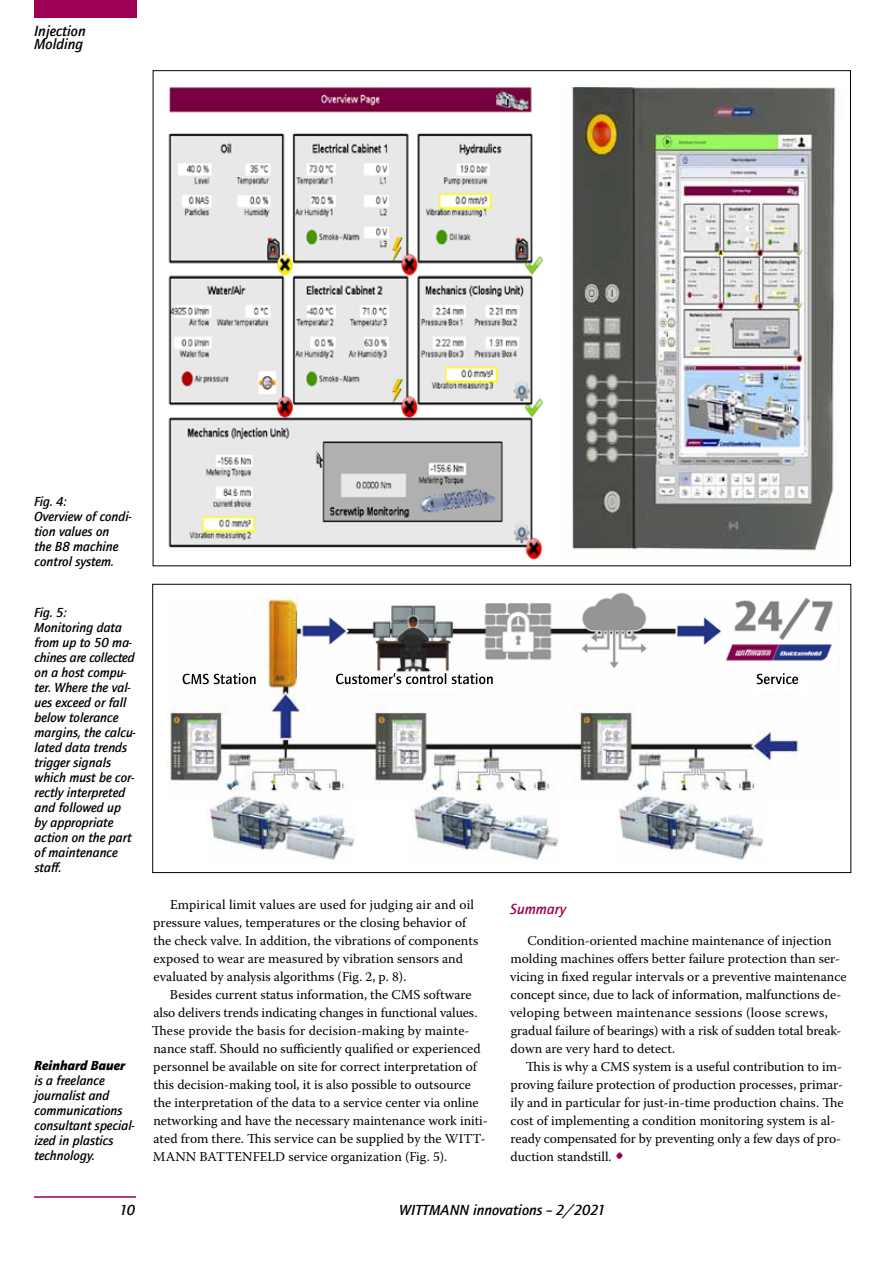
<style>
.page{position:relative;width:893px;height:1263px;background:#fff}
.page>*{position:absolute;margin:0;border:0;box-sizing:border-box;transform-origin:0 0}
.t1{font:italic 500 15px/13.5px "Quay Sans ITC Com";color:#000}
.t2{font:italic 500 15px "Quay Sans ITC Com";color:#9e0054}
.t3{font:13.5px/18px "Warnock Pro";color:#000}
.t4{font:italic 500 13.5px/15px "Quay Sans ITC Com";color:#000}
.t5{font:italic 900 13.5px "Quay Sans ITC Com";color:#000}
.s1{font-size:24px;color:#9e0054}
</style>
<div class="page">
<div style="left:34px;top:0;width:102px;height:18px;background:#9e0054"></div>
<hr style="left:34px;top:1196px;width:102px;height:2px;background:#9e0054">
<img style="left:168px;top:87px;width:376px;height:473px">
<img style="left:571px;top:88px;width:265px;height:463px">
<div style="left:152px;top:584px;width:699px;height:289px;background:#fff;border:1px solid #000"></div>
<img style="left:182px;top:598px;width:657px;height:92px">
<img style="left:298px;top:592px;width:539px;height:98px">
<img style="left:167px;top:690px;width:634px;height:102px">
<img style="left:210px;top:796px;width:144px;height:64px">
<img style="left:414px;top:796px;width:144px;height:64px">
<img style="left:619px;top:796px;width:144px;height:64px">
<div style="left:363px;top:681px;width:106px;height:11px;background:#fff"></div>
<div style="left:752px;top:682px;width:58px;height:11px;background:#fff"></div>
<svg style="left:757px;top:673px;width:41px;height:11px"></svg>
<svg style="left:183px;top:673px;width:73px;height:11px"></svg>
<svg style="left:336px;top:673px;width:157px;height:11px"></svg>
<p class="t1" style="left:34px;top:24px;width:53px">Injection<br>Molding</p>
<p class="t4" style="left:34px;top:494px;width:99px">Fig. 4:<br>Overview of condi&shy;tion values on<br>the B8 machine control system.</p>
<p class="t4" style="left:34px;top:605px;width:103px">Fig. 5:<br>Monitoring data from up to 50 ma&shy;chines are collected on a host compu&shy;ter. Where the val&shy;ues exceed or fall below tolerance margins, the calcu&shy;lated data trends trigger signals which must be cor&shy;rectly interpreted and followed up by appropriate action on the part of maintenance staff.</p>
<p class="t5" style="left:34px;top:1057px;width:93px">Reinhard Bauer</p>
<p class="t4" style="left:34px;top:1073px;width:102px">is a freelance journalist and communications consultant special&shy;ized in plastics technology.</p>
<p class="t3" style="left:153px;top:895px;width:326px;text-indent:17px">Empirical limit values are used for judging air and oil pressure values, temperatures or the closing behavior of the check valve. In addition, the vibrations of components exposed to wear are measured by vibration sensors and evaluated by analysis algorithms (Fig. 2, p. 8).</p>
<p class="t3" style="left:152px;top:985px;width:338px;text-indent:18px">Besides current status information, the CMS software also delivers trends indicating changes in functional values.<br>These provide the basis for decision-making by mainte&shy;nance staff. Should no sufficiently qualified or experienced personnel be available on site for correct interpretation of this decision-making tool, it is also possible to outsource the interpretation of the data to a service center via online networking and have the necessary maintenance work initi&shy;ated from there. This service can be supplied by the WITT-MANN BATTENFELD service organization (Fig. 5).</p>
<p class="t2" style="left:510px;top:900px;width:58px">Summary</p>
<p class="t3" style="left:510px;top:931px;width:338px;text-indent:17px">Condition-oriented machine maintenance of injection molding machines offers better failure protection than ser&shy;vicing in fixed regular intervals or a preventive maintenance concept since, due to lack of information, malfunctions de&shy;veloping between maintenance sessions (loose screws, gradual failure of bearings) with a risk of sudden total break&shy;down are very hard to detect.</p>
<p class="t3" style="left:510px;top:1057px;width:335px;text-indent:15px">This is why a CMS system is a useful contribution to im&shy;proving failure protection of production processes, primar&shy;ily and in particular for just-in-time production chains. The cost of implementing a condition monitoring system is al&shy;ready compensated for by preventing only a few days of pro&shy;duction standstill. <span class="s1">•</span></p>
<p class="t1" style="left:120px;top:1203px;width:17px">10</p>
<p class="t1" style="left:399px;top:1203px;width:208px">WITTMANN innovations – 2/2021</p>
</div>
